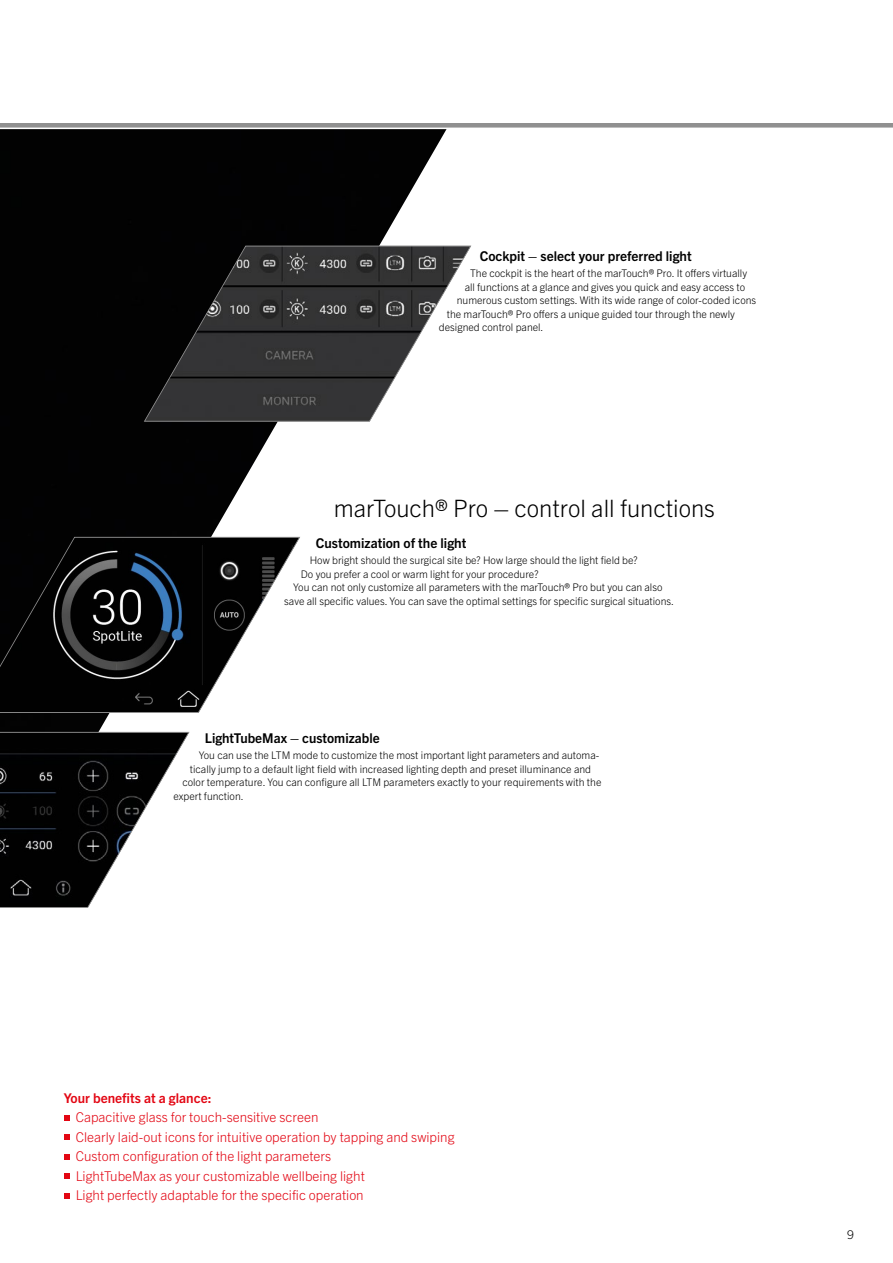
<style>
.page{position:relative;width:893px;height:1263px;background:#fff}
.page>*{position:absolute;margin:0;border:0;box-sizing:border-box;transform-origin:0 0}
.t1{font:300 24px "Trade Gothic Next LT Pro";color:#000}
.t2{font:300 13.5px/19.5px "Trade Gothic Next LT Pro";color:#e30613}
.t3{font:700 13.5px "Trade Gothic Next LT Pro";color:#000}
.t4{font:700 13.5px "Trade Gothic Next LT Pro";color:#e30613}
.t5{font:300 12px "Trade Gothic Next LT Pro";color:#000}
.t6{font:300 10.5px "Trade Gothic Next LT Pro";color:#000}
</style>
<div class="page">
<img style="left:0;top:129px;width:447px;height:604px">
<div style="left:0;top:123px;width:893px;height:5px;background:#909090"></div>
<svg style="left:144px;top:246px;width:327px;height:176px"></svg>
<svg style="left:0;top:732px;width:189px;height:176px"></svg>
<svg style="left:0;top:537px;width:300px;height:176px"></svg>
<svg style="left:64px;top:1115px;width:5px;height:6px"></svg>
<svg style="left:64px;top:1135px;width:5px;height:5px"></svg>
<svg style="left:64px;top:1154px;width:5px;height:6px"></svg>
<svg style="left:64px;top:1174px;width:5px;height:5px"></svg>
<svg style="left:64px;top:1193px;width:5px;height:6px"></svg>
<p class="t3" style="left:480px;top:247px;width:214px">Cockpit – select your preferred light</p>
<p class="t6" style="left:470px;top:266px;width:278px">The cockpit is the heart of the marTouch® Pro. It offers virtually</p>
<p class="t6" style="left:465px;top:280px;width:282px">all functions at a glance and gives you quick and easy access to</p>
<p class="t6" style="left:457px;top:293px;width:301px">numerous custom settings. With its wide range of color-coded icons</p>
<p class="t6" style="left:447px;top:307px;width:290px">the marTouch® Pro offers a unique guided tour through the newly</p>
<p class="t6" style="left:439px;top:320px;width:106px">designed control panel.</p>
<h1 class="t1" style="left:334px;top:491px;width:383px">marTouch® Pro – control all functions</h1>
<p class="t3" style="left:316px;top:533px;width:152px">Customization of the light</p>
<p class="t6" style="left:310px;top:553px;width:329px">How bright should the surgical site be? How large should the light field be?</p>
<p class="t6" style="left:301px;top:566px;width:239px">Do you prefer a cool or warm light for your procedure?</p>
<p class="t6" style="left:293px;top:580px;width:371px">You can not only customize all parameters with the marTouch® Pro but you can also</p>
<p class="t6" style="left:284px;top:593px;width:391px">save all specific values. You can save the optimal settings for specific surgical situations.</p>
<p class="t3" style="left:205px;top:728px;width:176px">LightTubeMax – customizable</p>
<p class="t6" style="left:199px;top:748px;width:402px">You can use the LTM mode to customize the most important light parameters and automa-</p>
<p class="t6" style="left:190px;top:761px;width:403px">tically jump to a default light field with increased lighting depth and preset illuminance and</p>
<p class="t6" style="left:182px;top:775px;width:421px">color temperature. You can configure all LTM parameters exactly to your requirements with the</p>
<p class="t6" style="left:173px;top:788px;width:72px">expert function.</p>
<p class="t4" style="left:64px;top:1088px;width:149px">Your benefits at a glance:</p>
<p class="t2" style="left:76px;top:1107px;width:380px">Capacitive glass for touch-sensitive screen<br>Clearly laid-out icons for intuitive operation by tapping and swiping Custom configuration of the light parameters<br>LightTubeMax as your customizable wellbeing light<br>Light perfectly adaptable for the specific operation</p>
<p class="t5" style="left:847px;top:1226px;width:8px">9</p>
</div>
